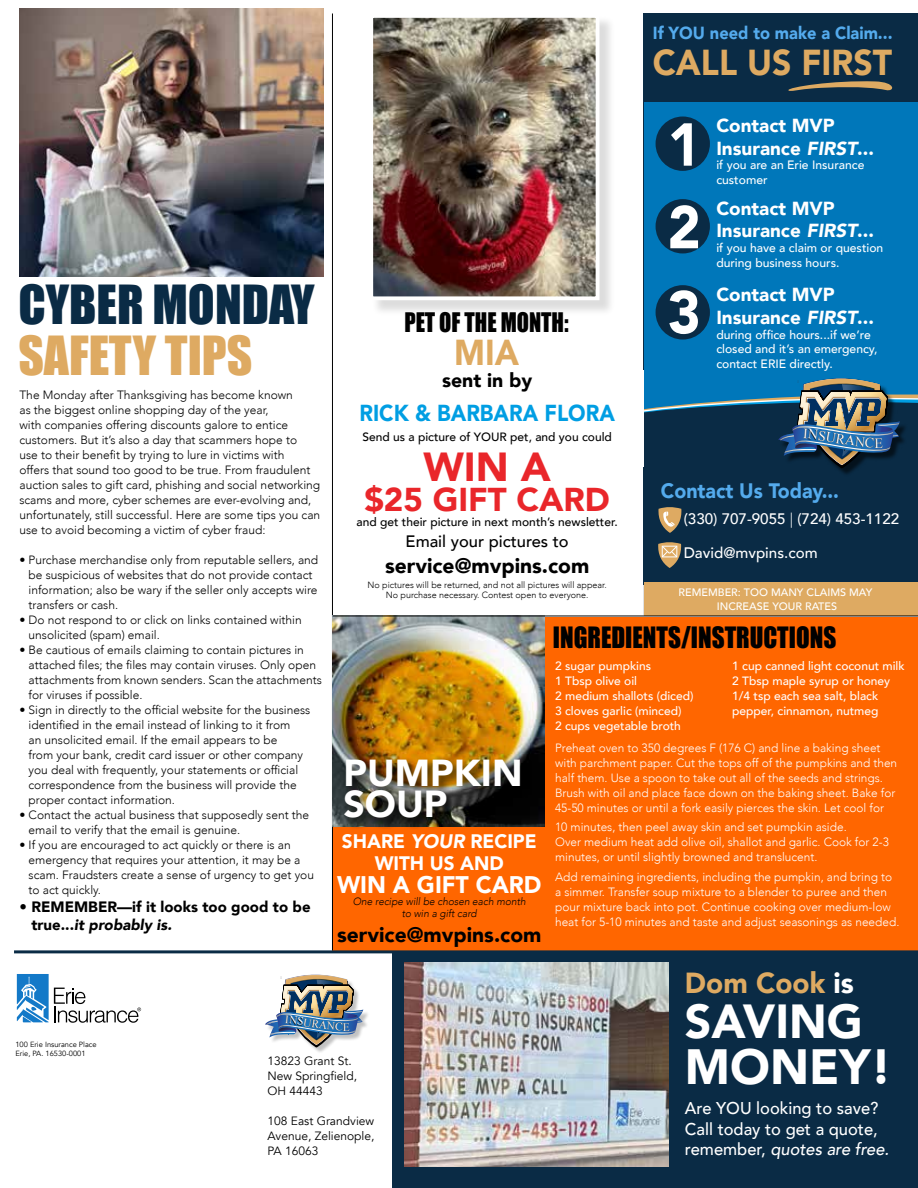
<style>
.page{position:relative;width:918px;height:1188px;background:#fff}
.page>*{position:absolute;margin:0;border:0;box-sizing:border-box;transform-origin:0 0}
.t1{font:900 59.85px "Avenir";color:#fff;scale:.94 1}
.t2{font:49.5px "Impact";color:#0a2b45}
.t3{font:49.5px "Impact";color:#deaa62}
.t4{font:900 49.5px "Avenir";color:#fff}
.t5{font:900 47.7px "Avenir";color:#fff}
.t6{font:900 40.5px "Avenir";color:#e9262a}
.t7{font:900 37.5px/31.5px "Avenir";color:#fff}
.t8{font:900 36px "Avenir";color:#deaa62;scale:.94 1}
.t9{font:900 36px "Avenir";color:#deaa62;scale:.91 1}
.t10{font:900 33px "Avenir";color:#e9262a}
.t11{font:900 28.95px "Avenir";color:#deaa62}
.t12{font:27px "Impact";color:#000;scale:.93 1}
.t13{font:24.75px "Impact";color:#000;scale:.91 1}
.t14{font:900 24px "Avenir";color:#fff}
.t15{font:900 23.1px "Avenir";color:#009ee3;scale:.91 1}
.t16{font:900 21px "Avenir";color:#000}
.t17{font:900 20.85px "Avenir";color:#54abed;scale:.94 1}
.t18{font:900 19.5px/22.5px "Avenir";color:#fff;text-align:center}
.t19{font:900 19.5px "Avenir";color:#000}
.t20{font:900 18.9px/22.6px "Avenir";color:#fff}
.t21{font:900 17.55px "Avenir";color:#54abed;scale:.94 1}
.t22{font:500 17.1px/20.4px "Avenir";color:#fff}
.t23{font:500 16.5px "Avenir";color:#000}
.t24{font:500 15.15px "Avenir";color:#fff}
.t25{font:900 15px/18px "Avenir";color:#000}
.t26{font:500 12.15px/14.5px "Avenir";color:#fff}
.t27{font:300 12px/15px "Avenir";color:#000}
.t28{font:300 12px/15px "Avenir";color:#fff}
.t29{font:500 12px/15px "Avenir";color:#fff}
.t30{font:500 12px "Avenir";color:#000}
.t31{font:12px/15px "Avenir";color:#000}
.t32{font:500 10.8px/13.5px "Avenir";color:#fff;text-align:center}
.t33{font:italic 300 10.5px/12px "Avenir";color:#000;text-align:center}
.t34{font:300 9px/10.5px "Avenir";color:#000;text-align:center}
.t35{font:7.5px/9px "Avenir";color:#000}
.s1{font-style:italic}
.s2{font-weight:300}
.s3{color:#fff}
</style>
<div class="page">
<div style="left:333px;top:617px;width:585px;height:334px;background:#f60"></div>
<div style="left:392px;top:951px;width:526px;height:237px;background:#0a2b45"></div>
<div style="left:266px;top:976px;width:104px;height:78px;background:#000;opacity:.24"></div>
<svg style="left:17px;top:974px;width:124px;height:49px"></svg>
<hr style="left:332px;top:13px;width:1px;height:937px;background:#000">
<hr style="left:644px;top:13px;width:1px;height:603px;background:#000">
<div style="left:371px;top:16px;width:245px;height:300px;background:#000;opacity:.14"></div>
<img style="left:374px;top:19px;width:220px;height:276px">
<div style="left:369px;top:14px;width:230px;height:286px;border:4px solid #fff"></div>
<hr style="left:14px;top:950px;width:904px;height:3px;background:#0a2b45">
<img style="left:333px;top:617px;width:211px;height:209px">
<div style="left:342px;top:756px;width:190px;height:75px;background:#000;opacity:.75"></div>
<div style="left:644px;top:13px;width:274px;height:571px;background:#0a2b45"></div>
<div style="left:644px;top:103px;width:274px;height:320px;background:#0077ba"></div>
<div style="left:780px;top:380px;width:128px;height:96px;background:#000;opacity:.59"></div>
<div style="left:644px;top:582px;width:274px;height:33px;background:#deaa62"></div>
<div style="left:656px;top:285px;width:54px;height:55px;background:#0a2b45;border-radius:50%"></div>
<div style="left:656px;top:199px;width:54px;height:54px;background:#0a2b45;border-radius:50%"></div>
<div style="left:656px;top:117px;width:54px;height:54px;background:#0a2b45;border-radius:50%"></div>
<svg style="left:788px;top:81px;width:105px;height:10px"></svg>
<svg style="left:658px;top:507px;width:24px;height:26px"></svg>
<svg style="left:658px;top:542px;width:24px;height:26px"></svg>
<hr style="left:333px;top:616px;width:585px;height:1px;background:#000">
<img style="left:19px;top:9px;width:305px;height:267px">
<img style="left:404px;top:962px;width:265px;height:205px">
<img style="left:265px;top:974px;width:98px;height:73px">
<svg style="left:644px;top:378px;width:274px;height:89px"></svg>
<h3 class="t21" style="left:653px;top:18px;width:256px">If YOU need to make a Claim...</h3>
<h3 class="t8" style="left:653px;top:31px;width:256px">CALL US FIRST</h3>
<h2 class="t2" style="left:18px;top:266px;width:298px">CYBER MONDAY</h2>
<h2 class="t3" style="left:18px;top:317px;width:236px">SAFETY TIPS</h2>
<p class="t27" style="left:19px;top:387px;width:302px">The Monday after Thanksgiving has become known<br>as the biggest online shopping day of the year,<br>with companies offering discounts galore to entice customers. But it’s also a day that scammers hope to<br>use to their benefit by trying to lure in victims with<br>offers that sound too good to be true. From fraudulent auction sales to gift card, phishing and social networking scams and more, cyber schemes are ever-evolving and, unfortunately, still successful. Here are some tips you can use to avoid becoming a victim of cyber fraud:</p>
<p class="t27" style="left:29px;top:552px;width:291px;text-indent:-9px">• Purchase merchandise only from reputable sellers, and be suspicious of websites that do not provide contact information; also be wary if the seller only accepts wire transfers or cash.</p>
<p class="t27" style="left:29px;top:612px;width:275px;text-indent:-9px">• Do not respond to or click on links contained within unsolicited (spam) email.</p>
<p class="t27" style="left:29px;top:642px;width:295px;text-indent:-9px">• Be cautious of emails claiming to contain pictures in attached files; the files may contain viruses. Only open attachments from known senders. Scan the attachments for viruses if possible.</p>
<p class="t27" style="left:29px;top:702px;width:283px;text-indent:-9px">• Sign in directly to the official website for the business identified in the email instead of linking to it from<br>an unsolicited email. If the email appears to be<br>from your bank, credit card issuer or other company you deal with frequently, your statements or official correspondence from the business will provide the proper contact information.</p>
<p class="t27" style="left:29px;top:807px;width:282px;text-indent:-9px">• Contact the actual business that supposedly sent the email to verify that the email is genuine.</p>
<p class="t27" style="left:29px;top:837px;width:287px;text-indent:-9px">• If you are encouraged to act quickly or there is an emergency that requires your attention, it may be a scam. Fraudsters create a sense of urgency to get you to act quickly.</p>
<p class="t25" style="left:31px;top:897px;width:281px;text-indent:-12px">• REMEMBER—if it looks too good to be true...<span class="s1">it probably is.</span></p>
<h3 class="t13" style="left:405px;top:303px;width:182px">PET OF THE MONTH:</h3>
<h3 class="t9" style="left:454px;top:321px;width:73px">MIA</h3>
<h3 class="t19" style="left:442px;top:363px;width:92px">sent in by</h3>
<h3 class="t15" style="left:359px;top:393px;width:282px">RICK &amp; BARBARA FLORA</h3>
<p class="t30" style="left:362px;top:426px;width:251px">Send us a picture of YOUR pet, and you could</p>
<h3 class="t6" style="left:423px;top:432px;width:129px">WIN A</h3>
<h3 class="t10" style="left:364px;top:471px;width:247px">$25 GIFT CARD</h3>
<p class="t30" style="left:357px;top:512px;width:263px">and get their picture in next month’s newsletter.</p>
<h3 class="t23" style="left:406px;top:527px;width:165px">Email your pictures to</h3>
<h3 class="t16" style="left:385px;top:547px;width:206px">service@mvpins.com</h3>
<p class="t34" style="left:368px;top:579px;width:241px">No pictures will be returned, and not all pictures will appear.<br>No purchase necessary. Contest open to everyone.</p>
<h1 class="t1" style="left:668px;top:94px;width:37px">1</h1>
<h1 class="t1" style="left:668px;top:176px;width:37px">2</h1>
<h1 class="t1" style="left:668px;top:261px;width:37px">3</h1>
<h3 class="t20" style="left:716px;top:114px;width:159px">Contact MVP<br>Insurance <span class="s1">FIRST</span>...</h3>
<p class="t26" style="left:716px;top:157px;width:150px">if you are an Erie Insurance customer</p>
<h3 class="t20" style="left:716px;top:196px;width:159px">Contact MVP<br>Insurance <span class="s1">FIRST</span>...</h3>
<p class="t26" style="left:716px;top:240px;width:169px">if you have a claim or question during business hours.</p>
<h3 class="t20" style="left:716px;top:283px;width:159px">Contact MVP<br>Insurance <span class="s1">FIRST</span>...</h3>
<p class="t26" style="left:716px;top:326px;width:163px">during office hours...if we’re closed and it’s an emergency, contact ERIE directly.</p>
<h3 class="t17" style="left:661px;top:473px;width:191px">Contact Us Today...</h3>
<p class="t24" style="left:684px;top:505px;width:217px">(330) 707-9055 <span class="s2">|</span> (724) 453-1122</p>
<p class="t24" style="left:684px;top:540px;width:135px">David@mvpins.com</p>
<p class="t32" style="left:679px;top:585px;width:195px">REMEMBER: TOO MANY CLAIMS MAY<br>INCREASE YOUR RATES</p>
<h3 class="t12" style="left:553px;top:616px;width:306px">INGREDIENTS/INSTRUCTIONS</h3>
<h3 class="t7" style="left:343px;top:756px;width:181px">PUMPKIN<br>SOUP</h3>
<h3 class="t18" style="left:342px;top:829px;width:196px">SHARE <span class="s1">YOUR</span> RECIPE<br>WITH US AND</h3>
<h3 class="t14" style="left:337px;top:864px;width:206px">WIN A GIFT CARD</h3>
<p class="t33" style="left:353px;top:895px;width:174px">One recipe will be chosen each month to win a gift card</p>
<h3 class="t16" style="left:337px;top:917px;width:206px">service@mvpins.com</h3>
<p class="t29" style="left:555px;top:657px;width:140px">2 sugar pumpkins<br>1 Tbsp olive oil<br>2 medium shallots (diced)<br>3 cloves garlic (minced)<br>2 cups vegetable broth</p>
<p class="t29" style="left:732px;top:657px;width:174px">1 cup canned light coconut milk<br>2 Tbsp maple syrup or honey<br>1/4 tsp each sea salt, black pepper, cinnamon, nutmeg</p>
<p class="t28" style="left:555px;top:740px;width:344px">Preheat oven to 350 degrees F (176 C) and line a baking sheet with parchment paper. Cut the tops off of the pumpkins and then half them. Use a spoon to take out all of the seeds and strings.<br>Brush with oil and place face down on the baking sheet. Bake for 45-50 minutes or until a fork easily pierces the skin. Let cool for</p>
<p class="t28" style="left:555px;top:820px;width:335px">10 minutes, then peel away skin and set pumpkin aside.<br>Over medium heat add olive oil, shallot and garlic. Cook for 2-3 minutes, or until slightly browned and translucent.</p>
<p class="t28" style="left:555px;top:869px;width:346px">Add remaining ingredients, including the pumpkin, and bring to a simmer. Transfer soup mixture to a blender to puree and then pour mixture back into pot. Continue cooking over medium-low heat for 5-10 minutes and taste and adjust seasonings as needed.</p>
<p class="t35" style="left:15px;top:1040px;width:83px">100 Erie Insurance Place<br>Erie, PA. 16530-0001</p>
<p class="t31" style="left:268px;top:1054px;width:91px">13823 Grant St.<br>New Springfield,<br>OH 44443</p>
<p class="t31" style="left:268px;top:1114px;width:108px;text-align:justify">108 East Grandview Avenue, Zelienople, PA 16063</p>
<h3 class="t11" style="left:685px;top:959px;width:171px">Dom Cook <span class="s3">is</span></h3>
<h3 class="t5" style="left:685px;top:980px;width:180px">SAVING</h3>
<h2 class="t4" style="left:685px;top:1024px;width:208px">MONEY!</h2>
<h3 class="t22" style="left:685px;top:1097px;width:206px">Are YOU looking to save?<br>Call today to get a quote, remember, <span class="s1">quotes are free.</span></h3>
</div>
